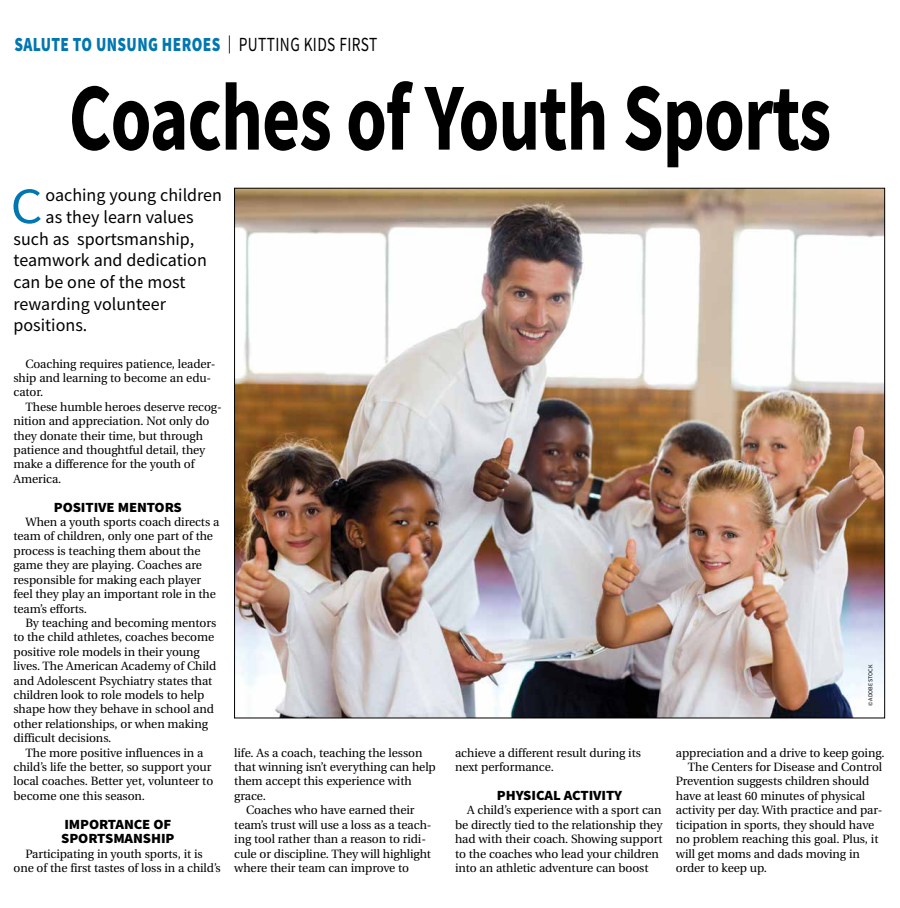
<style>
.page{position:relative;width:900px;height:908px;background:#fff}
.page>*{position:absolute;margin:0;border:0;box-sizing:border-box;transform-origin:0 0}
.t1{font:700 96px "Source Sans Pro";letter-spacing:-.015em;color:#000;scale:.77 1}
.t2{font:50.9px "Source Sans Pro";color:#0077b1;scale:1.1 1}
.t3{font:900 20px "Source Sans Pro";letter-spacing:.025em;color:#0077b1;scale:.77 1}
.t4{font:18px "Source Sans Pro";color:#000}
.t5{font:900 14px/14.4px "Source Sans Pro";letter-spacing:-.005em;color:#000;scale:1.05 1}
.t6{font:12px/14.4px "Utopia";letter-spacing:-.005em;color:#000}
.t7{font:6px "Source Sans Pro";color:#000}
.s1{font-weight:400;font-size:18px;color:#000}
.s2{font-weight:400;color:#000}
</style>
<div class="page">
<img style="left:236px;top:190px;width:647px;height:526px">
<h3 class="t3" style="left:14px;top:31px;width:473px">SALUTE TO UNSUNG HEROES <span class="s1">|</span> <span class="s2">PUTTING KIDS FIRST</span></h3>
<h1 class="t1" style="left:69px;top:53px;width:992px">Coaches of Youth Sports</h1>
<h2 class="t2" style="left:11px;top:174px;width:31px">C</h2>
<h3 class="t4" style="left:46px;top:184px;width:178px">oaching young children</h3>
<h3 class="t4" style="left:46px;top:205px;width:150px">as they learn values</h3>
<h3 class="t4" style="left:14px;top:227px;width:182px">such as sportsmanship,</h3>
<h3 class="t4" style="left:14px;top:249px;width:195px">teamwork and dedication</h3>
<h3 class="t4" style="left:14px;top:270px;width:173px">can be one of the most</h3>
<h3 class="t4" style="left:14px;top:292px;width:154px">rewarding volunteer</h3>
<h3 class="t4" style="left:14px;top:313px;width:75px">positions.</h3>
<p class="t6" style="left:14px;top:356px;width:204px;text-indent:12px">Coaching requires patience, leader&shy;ship and learning to become an edu&shy;cator.</p>
<p class="t6" style="left:14px;top:399px;width:210px;text-indent:12px">These humble heroes deserve recog&shy;nition and appreciation. Not only do they donate their time, but through patience and thoughtful detail, they make a difference for the youth of<br>America.</p>
<p class="t5" style="left:54px;top:499px;width:123px">POSITIVE MENTORS</p>
<p class="t6" style="left:14px;top:515px;width:207px;text-indent:12px">When a youth sports coach directs a team of children, only one part of the process is teaching them about the game they are playing. Coaches are responsible for making each player feel they play an important role in the team’s efforts.</p>
<p class="t6" style="left:14px;top:615px;width:204px;text-indent:12px">By teaching and becoming mentors to the child athletes, coaches become positive role models in their young lives. The American Academy of Child and Adolescent Psychiatry states that children look to role models to help shape how they behave in school and other relationships, or when making difficult decisions.</p>
<p class="t6" style="left:14px;top:745px;width:201px;text-indent:12px">The more positive influences in a child’s life the better, so support your local coaches. Better yet, volunteer to become one this season.</p>
<p class="t5" style="left:61px;top:816px;width:109px">IMPORTANCE OF<br>SPORTSMANSHIP</p>
<p class="t6" style="left:14px;top:846px;width:209px;text-align:center">Participating in youth sports, it is<br>one of the first tastes of loss in a child’s</p>
<p class="t6" style="left:234px;top:745px;width:190px">life. As a coach, teaching the lesson</p>
<p class="t6" style="left:234px;top:759px;width:203px">that winning isn’t everything can help</p>
<p class="t6" style="left:234px;top:774px;width:179px">them accept this experience with</p>
<p class="t6" style="left:234px;top:788px;width:33px">grace.</p>
<p class="t6" style="left:246px;top:803px;width:170px">Coaches who have earned their</p>
<p class="t6" style="left:234px;top:817px;width:199px">team’s trust will use a loss as a teach-</p>
<p class="t6" style="left:234px;top:831px;width:193px">ing tool rather than a reason to ridi-</p>
<p class="t6" style="left:234px;top:846px;width:198px">cule or discipline. They will highlight</p>
<p class="t6" style="left:234px;top:860px;width:176px">where their team can improve to</p>
<p class="t7" style="left:867px;top:706px;width:43px;rotate:-90deg">© ADOBE STOCK</p>
<p class="t6" style="left:455px;top:745px;width:187px">achieve a different result during its next performance.</p>
<p class="t5" style="left:497px;top:787px;width:121px">PHYSICAL ACTIVITY</p>
<p class="t6" style="left:455px;top:803px;width:209px;text-indent:12px">A child’s experience with a sport can be directly tied to the relationship they had with their coach. Showing support to the coaches who lead your children into an athletic adventure can boost</p>
<p class="t6" style="left:676px;top:745px;width:210px">appreciation and a drive to keep going.</p>
<p class="t6" style="left:688px;top:759px;width:196px">The Centers for Disease and Control</p>
<p class="t6" style="left:676px;top:774px;width:195px">Prevention suggests children should</p>
<p class="t6" style="left:676px;top:788px;width:191px">have at least 60 minutes of physical</p>
<p class="t6" style="left:676px;top:803px;width:208px">activity per day. With practice and par-</p>
<p class="t6" style="left:676px;top:817px;width:200px">ticipation in sports, they should have</p>
<p class="t6" style="left:676px;top:831px;width:204px">no problem reaching this goal. Plus, it</p>
<p class="t6" style="left:676px;top:846px;width:185px">will get moms and dads moving in</p>
<p class="t6" style="left:676px;top:860px;width:93px">order to keep up.</p>
</div>
